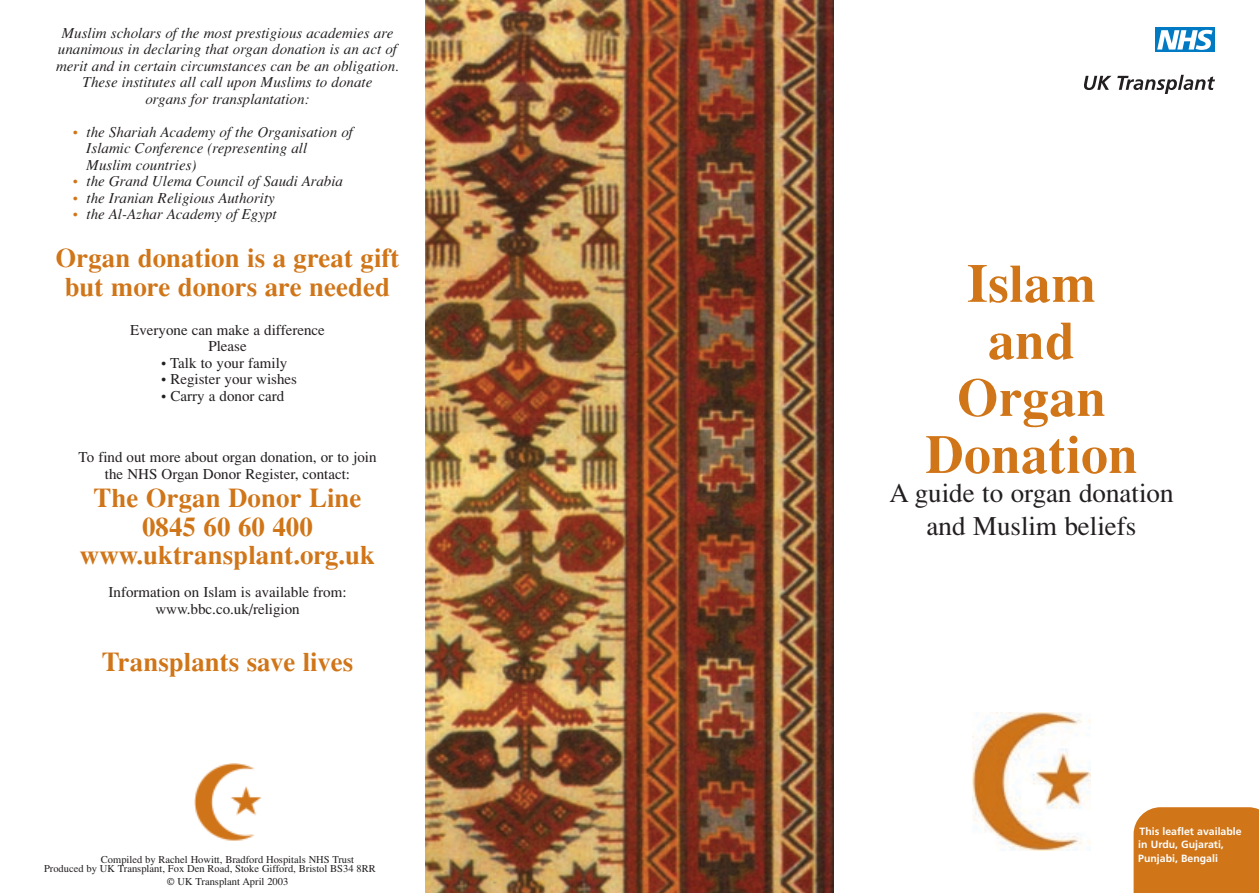
<style>
.page{position:relative;width:1259px;height:893px;background:#fff}
.page>*{position:absolute;margin:0;border:0;box-sizing:border-box;transform-origin:0 0}
.t1{font:700 54px/57px "Times";color:#d07518;text-align:center}
.t2{font:700 27px/28.5px "Times";color:#d07518;text-align:center}
.t3{font:27px/32.4px "Times";color:#231f20;text-align:center}
.t4{font:italic 15px/16.5px "Times";color:#231f20;text-align:center}
.t5{font:15px/16.5px "Times";color:#231f20;text-align:center}
.t6{font:10.5px/9.4px "Times";color:#231f20}
.t7{font:700 10.5px/13.5px "Frutiger";color:#fff}
.s1{color:#d07518}
</style>
<div class="page">
<img style="left:425px;top:0;width:408px;height:892px">
<div style="left:1155px;top:28px;width:59px;height:24px;background:#007ac3"></div>
<svg style="left:1157px;top:30px;width:55px;height:20px"></svg>
<svg style="left:1084px;top:76px;width:27px;height:14px"></svg>
<svg style="left:1117px;top:75px;width:98px;height:19px"></svg>
<img style="left:973px;top:712px;width:117px;height:138px">
<img style="left:194px;top:763px;width:68px;height:78px">
<div style="left:1133px;top:807px;width:125px;height:85px;background:#d07518"></div>
<p class="t4" style="left:56px;top:26px;width:344px">Muslim scholars of the most prestigious academies are unanimous in declaring that organ donation is an act of merit and in certain circumstances can be an obligation.<br>These institutes all call upon Muslims to donate<br>organs for transplantation:</p>
<p class="t4" style="left:87px;top:125px;width:268px;text-align:left;text-indent:-14px"><span class="s1">•</span> the Shariah Academy of the Organisation of<br>Islamic Conference (representing all<br>Muslim countries)</p>
<p class="t4" style="left:73px;top:174px;width:272px"><span class="s1">•</span> the Grand Ulema Council of Saudi Arabia</p>
<p class="t4" style="left:73px;top:191px;width:203px"><span class="s1">•</span> the Iranian Religious Authority</p>
<p class="t4" style="left:73px;top:207px;width:205px"><span class="s1">•</span> the Al-Azhar Academy of Egypt</p>
<h2 class="t2" style="left:56px;top:246px;width:345px">Organ donation is a great gift but more donors are needed</h2>
<p class="t5" style="left:130px;top:323px;width:196px">Everyone can make a difference<br>Please</p>
<p class="t5" style="left:161px;top:356px;width:128px">• Talk to your family</p>
<p class="t5" style="left:161px;top:372px;width:137px">• Register your wishes</p>
<p class="t5" style="left:161px;top:389px;width:125px">• Carry a donor card</p>
<p class="t5" style="left:79px;top:450px;width:299px">To find out more about organ donation, or to join the NHS Organ Donor Register, contact:</p>
<h2 class="t2" style="left:80px;top:486px;width:297px">The Organ Donor Line<br>0845 60 60 400 www.uktransplant.org.uk</h2>
<p class="t5" style="left:108px;top:585px;width:240px">Information on Islam is available from: www.bbc.co.uk/religion</p>
<h2 class="t2" style="left:102px;top:650px;width:253px">Transplants save lives</h2>
<p class="t6" style="left:44px;top:855px;width:333px;text-indent:57px">Compiled by Rachel Howitt, Bradford Hospitals NHS Trust<br>Produced by UK Transplant, Fox Den Road, Stoke Gifford, Bristol BS34 8RR</p>
<p class="t6" style="left:167px;top:877px;width:123px">© UK Transplant April 2003</p>
<h1 class="t1" style="left:925px;top:260px;width:214px">Islam and<br>Organ<br>Donation</h1>
<h2 class="t3" style="left:889px;top:479px;width:286px">A guide to organ donation and Muslim beliefs</h2>
<p class="t7" style="left:1138px;top:825px;width:105px">This leaflet available in Urdu, Gujarati,<br>Punjabi, Bengali</p>
</div>
